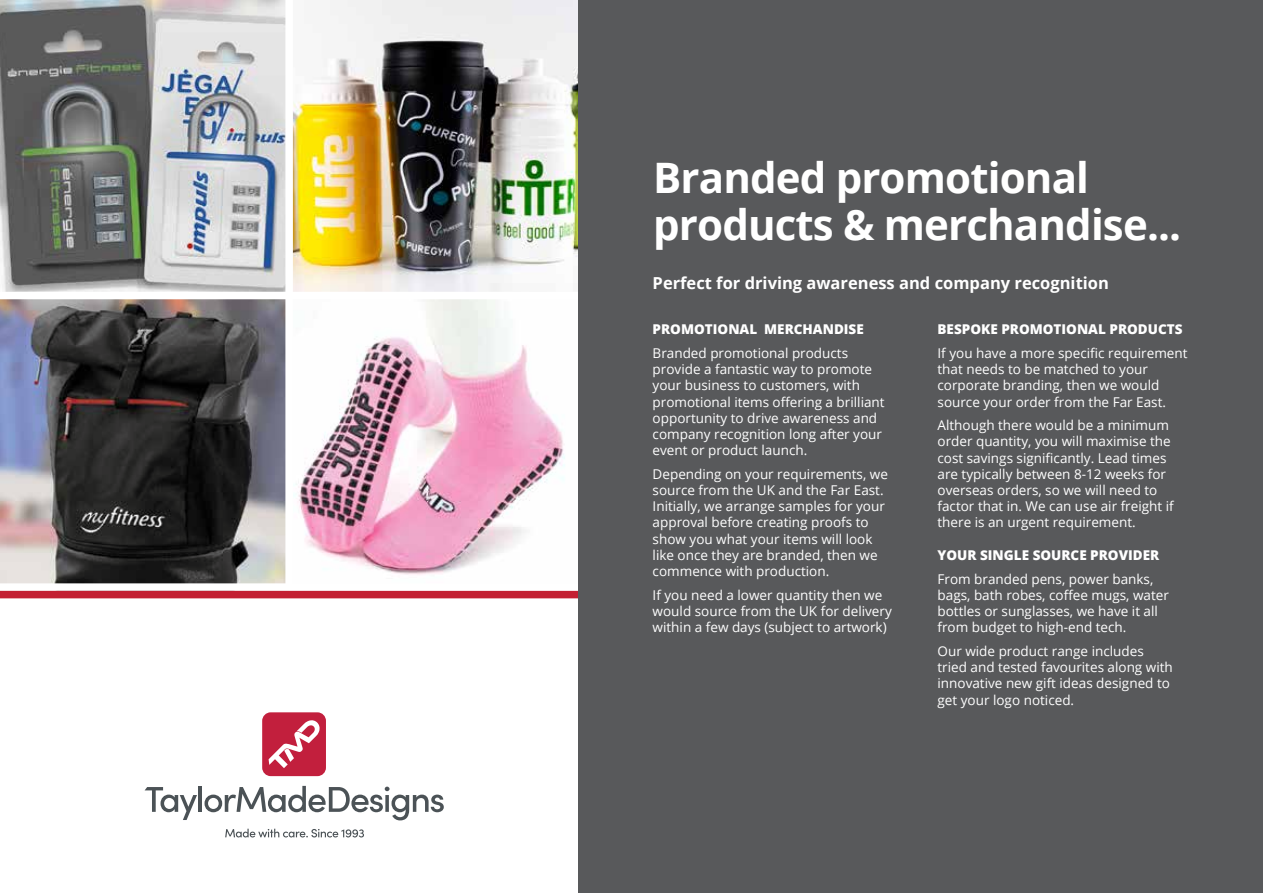
<style>
.page{position:relative;width:1263px;height:893px;background:#fff}
.page>*{position:absolute;margin:0;border:0;box-sizing:border-box;transform-origin:0 0}
.t1{font:700 42px/46.5px "Open Sans";letter-spacing:-.02em;color:#fff}
.t2{font:700 16.5px "Open Sans";color:#fff}
.t3{font:13.5px/16.2px "Open Sans";color:#fff}
.t4{font:800 13.5px "Open Sans";color:#fff}
</style>
<div class="page">
<img style="left:0;top:0;width:578px;height:292px">
<img style="left:0;top:299px;width:285px;height:284px">
<svg style="left:293px;top:299px;width:272px;height:276px"></svg>
<svg style="left:145px;top:787px;width:52px;height:33px"></svg>
<hr style="left:198px;top:786px;width:4px;height:26px;background:#4b5256">
<svg style="left:204px;top:786px;width:240px;height:34px"></svg>
<svg style="left:225px;top:829px;width:139px;height:8px"></svg>
<div style="left:262px;top:712px;width:64px;height:64px;background:#c21f3d;border-radius:9px"></div>
<svg style="left:269px;top:720px;width:51px;height:48px"></svg>
<div style="left:0;top:591px;width:591px;height:7px;background:#c32032"></div>
<div style="left:285px;top:0;width:8px;height:587px;background:#fff"></div>
<div style="left:578px;top:0;width:685px;height:893px;background:#58595b"></div>
<h1 class="t1" style="left:653px;top:154px;width:529px">Branded promotional products &amp; merchandise...</h1>
<p class="t2" style="left:653px;top:271px;width:458px">Perfect for driving awareness and company recognition</p>
<p class="t4" style="left:653px;top:319px;width:213px">PROMOTIONAL MERCHANDISE</p>
<p class="t3" style="left:653px;top:345px;width:233px">Branded promotional products provide a fantastic way to promote your business to customers, with promotional items offering a brilliant opportunity to drive awareness and company recognition long after your event or product launch.</p>
<p class="t3" style="left:653px;top:466px;width:237px">Depending on your requirements, we source from the UK and the Far East.<br>Initially, we arrange samples for your approval before creating proofs to show you what your items will look like once they are branded, then we commence with production.</p>
<p class="t3" style="left:653px;top:586px;width:241px">If you need a lower quantity then we would source from the UK for delivery within a few days (subject to artwork)</p>
<p class="t4" style="left:937px;top:319px;width:246px">BESPOKE PROMOTIONAL PRODUCTS</p>
<p class="t3" style="left:937px;top:345px;width:251px">If you have a more specific requirement that needs to be matched to your corporate branding, then we would source your order from the Far East.</p>
<p class="t3" style="left:937px;top:417px;width:238px">Although there would be a minimum order quantity, you will maximise the cost savings significantly. Lead times are typically between 8-12 weeks for overseas orders, so we will need to factor that in. We can use air freight if there is an urgent requirement.</p>
<p class="t4" style="left:937px;top:545px;width:223px">YOUR SINGLE SOURCE PROVIDER</p>
<p class="t3" style="left:937px;top:570px;width:233px">From branded pens, power banks, bags, bath robes, coffee mugs, water bottles or sunglasses, we have it all from budget to high-end tech.</p>
<p class="t3" style="left:937px;top:643px;width:237px">Our wide product range includes tried and tested favourites along with innovative new gift ideas designed to get your logo noticed.</p>
</div>
